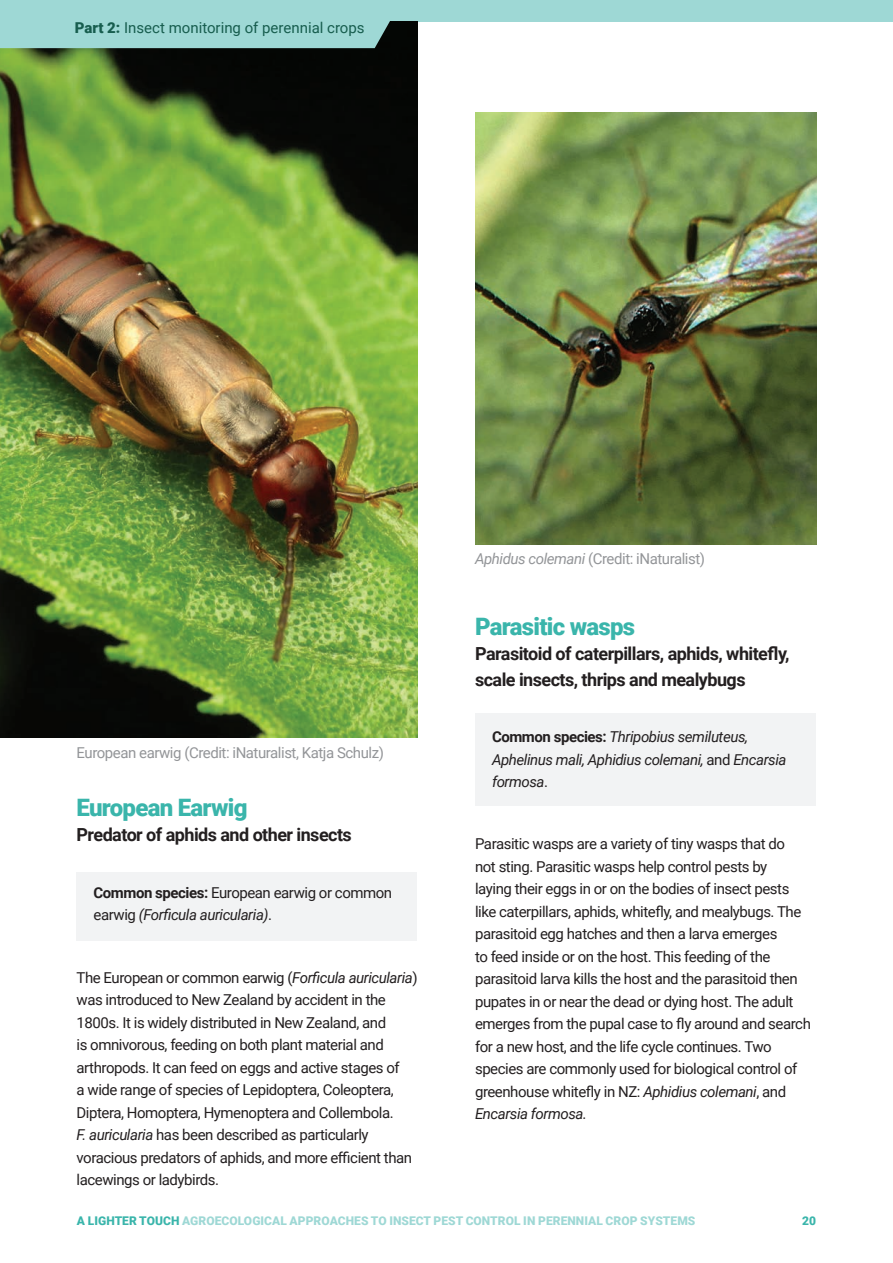
<style>
.page{position:relative;width:893px;height:1263px;background:#fff}
.page>*{position:absolute;margin:0;border:0;box-sizing:border-box;transform-origin:0 0}
.t1{font:900 24px "Roboto";letter-spacing:-.03em;color:#3ab5ab}
.t2{font:700 18px/25.5px "Roboto";letter-spacing:-.03em;color:#231f20}
.t3{font:15px/22.5px "Roboto";letter-spacing:-.03em;color:#231f20}
.t4{font:italic 15px/22.5px "Roboto";letter-spacing:-.03em;color:#231f20}
.t5{font:15px "Roboto";letter-spacing:-.03em;color:#939598}
.t6{font:15px "Roboto";color:#175d4e}
.t7{font:900 12px "Roboto";letter-spacing:.005em;color:#9ed8d5}
.t8{font:900 12px "Roboto";color:#3ab5ab}
.s1{font-weight:900}
.s2{font-weight:700}
.s3{font-style:italic}
.s4{font-weight:700;font-style:normal}
.s5{font-style:normal}
.s6{color:#3ab5ab}
</style>
<div class="page">
<div style="left:0;top:0;width:893px;height:21px;background:#9ed8d5"></div>
<img style="left:0;top:21px;width:418px;height:717px">
<div style="left:475px;top:713px;width:341px;height:93px;background:#f2f3f4"></div>
<div style="left:0;top:21px;width:400px;height:27px;background:#9ed8d5"></div>
<img style="left:475px;top:112px;width:341px;height:432px">
<div style="left:76px;top:872px;width:341px;height:68px;background:#f2f3f4"></div>
<p class="t6" style="left:75px;top:17px;width:291px"><span class="s1">Part 2:</span> Insect monitoring of perennial crops</p>
<p class="t5" style="left:77px;top:742px;width:309px">European earwig (Credit: iNaturalist, Katja Schulz)</p>
<p class="t1" style="left:77px;top:791px;width:172px">European Earwig</p>
<p class="t2" style="left:77px;top:822px;width:277px">Predator of aphids and other insects</p>
<p class="t3" style="left:94px;top:881px;width:300px"><span class="s2">Common species:</span> European earwig or common earwig <span class="s3">(Forficula auricularia)</span>.</p>
<p class="t3" style="left:77px;top:965px;width:343px">The European or common earwig (<span class="s3">Forficula auricularia</span>) was introduced to New Zealand by accident in the 1800s. It is widely distributed in New Zealand, and<br>is omnivorous, feeding on both plant material and arthropods. It can feed on eggs and active stages of<br>a wide range of species of Lepidoptera, Coleoptera, Diptera, Homoptera, Hymenoptera and Collembola.<br><span class="s3">F. auricularia</span> has been described as particularly voracious predators of aphids, and more efficient than lacewings or ladybirds.</p>
<p class="t5" style="left:475px;top:549px;width:232px"><span class="s3">Aphidus colemani</span> (Credit: iNaturalist)</p>
<p class="t1" style="left:475px;top:609px;width:162px">Parasitic wasps</p>
<p class="t2" style="left:475px;top:640px;width:316px">Parasitoid of caterpillars, aphids, whitefly, scale insects, thrips and mealybugs</p>
<p class="t4" style="left:492px;top:725px;width:296px"><span class="s4">Common species:</span> Thripobius semiluteus,<br>Aphelinus mali, Aphidius colemani, <span class="s5">and</span> Encarsia formosa<span class="s5">.</span></p>
<p class="t3" style="left:475px;top:832px;width:337px">Parasitic wasps are a variety of tiny wasps that do<br>not sting. Parasitic wasps help control pests by<br>laying their eggs in or on the bodies of insect pests like caterpillars, aphids, whitefly, and mealybugs. The parasitoid egg hatches and then a larva emerges<br>to feed inside or on the host. This feeding of the parasitoid larva kills the host and the parasitoid then pupates in or near the dead or dying host. The adult emerges from the pupal case to fly around and search for a new host, and the life cycle continues. Two species are commonly used for biological control of greenhouse whitefly in NZ: <span class="s3">Aphidius colemani</span>, and <span class="s3">Encarsia formosa.</span></p>
<p class="t7" style="left:77px;top:1212px;width:620px"><span class="s6">A LIGHTER TOUCH</span> AGROECOLOGICAL APPROACHES TO INSECT PEST CONTROL IN PERENNIAL CROP SYSTEMS</p>
<p class="t8" style="left:802px;top:1212px;width:15px">20</p>
</div>
